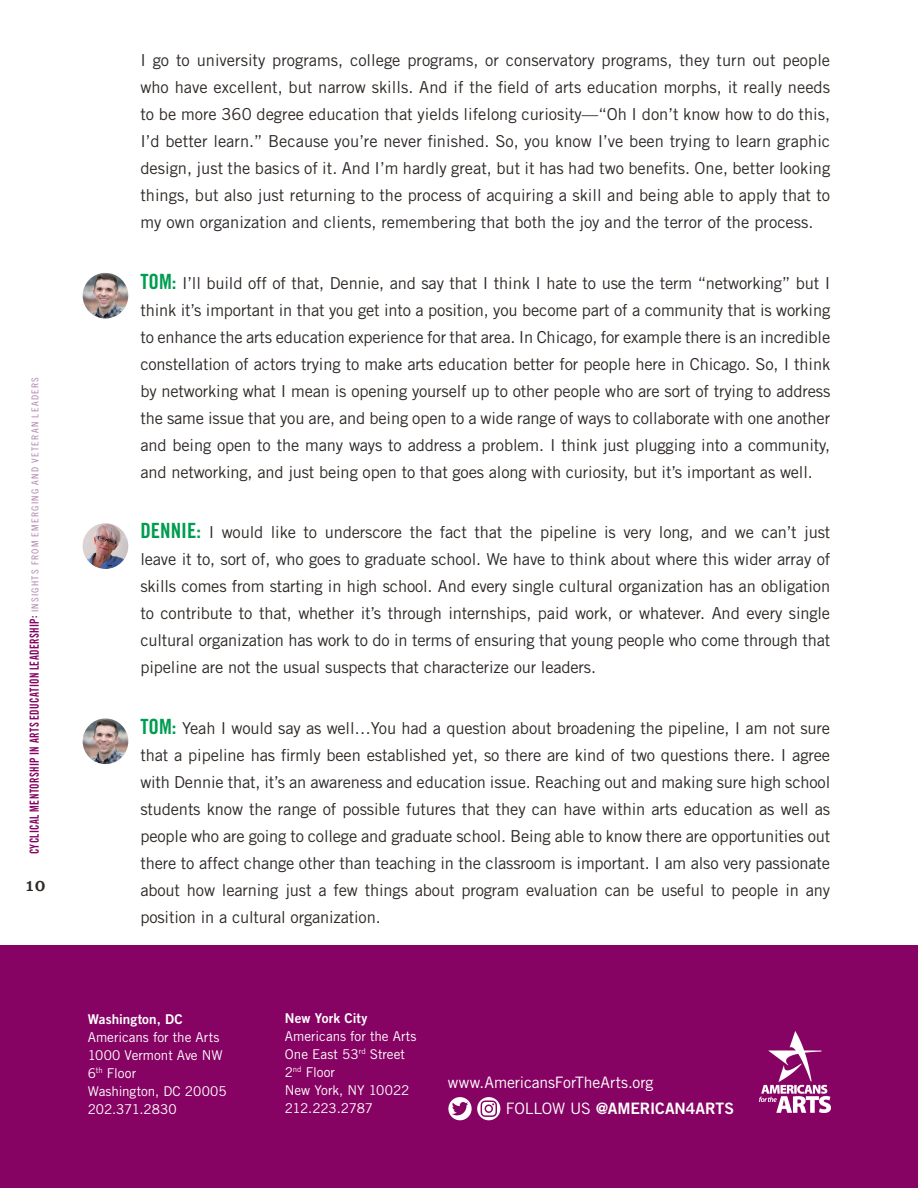
<style>
.page{position:relative;width:918px;height:1188px;background:#fff}
.page>*{position:absolute;margin:0;border:0;box-sizing:border-box;transform-origin:0 0}
.t1{font:16.5px/27px "Trade Gothic LT Std";letter-spacing:-.01em;color:#2e2926;text-align:justify}
.t2{font:16.5px "Clarendon LT Std";color:#2e2926}
.narrow_body{font:15.75px "Trade Gothic LT Std";color:#fff}
.narrow_body-2{font:15.75px "Trade Gothic LT Std Bd 2";color:#fff}
.narrow_body-3{font:13.5px "Trade Gothic LT Std";letter-spacing:-.005em;color:#fff}
.narrow_body-4{font:13.5px "Trade Gothic LT Std Bd 2";letter-spacing:.005em;color:#fff}
.narrow_body-5{font:13.5px "Trade Gothic LT Std";letter-spacing:-.025em;color:#fff}
.t3{font:12.45px "Trade Gothic LT Std Bd Cn 20";letter-spacing:.035em;color:#870363;scale:.87 1}
.s1{font-family:"Trade Gothic LT Std Cn 18";font-size:9.45px;color:#ae84af}
.s2{font-family:"Trade Gothic LT Std Bd Cn 20";font-size:21px;color:#009c50}
.s3{font-family:"Trade Gothic LT Std"}
</style>
<div class="page">
<img style="left:83px;top:273px;width:45px;height:45px;border-radius:23px">
<img style="left:83px;top:719px;width:45px;height:45px;border-radius:23px">
<img style="left:83px;top:523px;width:45px;height:46px;border-radius:23px">
<div style="left:0;top:945px;width:918px;height:243px;background:#870363"></div>
<svg style="left:448px;top:1097px;width:52px;height:23px"></svg>
<img style="left:760px;top:1032px;width:70px;height:80px">
<p class="t3" style="left:27px;top:854px;width:550px;rotate:-90deg">CYCLICAL MENTORSHIP IN ARTS EDUCATION LEADERSHIP: <span class="s1">INSIGHTS FROM EMERGING AND VETERAN LEADERS</span></p>
<p class="t2" style="left:25px;top:876px;width:22px">10</p>
<p class="t1" style="left:140px;top:46px;width:691px">I go to university programs, college programs, or conservatory programs, they turn out people who have excellent, but narrow skills. And if the field of arts education morphs, it really needs to be more 360 degree education that yields lifelong curiosity—“Oh I don’t know how to do this, I’d better learn.” Because you’re never finished. So, you know I’ve been trying to learn graphic design, just the basics of it. And I’m hardly great, but it has had two benefits. One, better looking things, but also just returning to the process of acquiring a skill and being able to apply that to my own organization and clients, remembering that both the joy and the terror of the process.</p>
<p class="t1" style="left:140px;top:269px;width:691px"><span class="s2">TOM:</span> I’ll build off of that, Dennie, and say that I think I hate to use the term “networking” but I think it’s important in that you get into a position, you become part of a community that is working to enhance the arts education experience for that area. In Chicago, for example there is an incredible constellation of actors trying to make arts education better for people here in Chicago. So, I think by networking what I mean is opening yourself up to other people who are sort of trying to address the same issue that you are, and being open to a wide range of ways to collaborate with one another and being open to the many ways to address a problem. I think just plugging into a community, and networking, and just being open to that goes along with curiosity, but it’s important as well.</p>
<p class="t1" style="left:140px;top:519px;width:691px"><span class="s2">DENNIE:</span> I would like to underscore the fact that the pipeline is very long, and we can’t just leave it to, sort of, who goes to graduate school. We have to think about where this wider array of skills comes from starting in high school. And every single cultural organization has an obligation to contribute to that, whether it’s through internships, paid work, or whatever. And every single cultural organization has work to do in terms of ensuring that young people who come through that pipeline are not the usual suspects that characterize our leaders.</p>
<p class="t1" style="left:140px;top:715px;width:691px"><span class="s2">TOM:</span> Yeah I would say as well…You had a question about broadening the pipeline, I am not sure that a pipeline has firmly been established yet, so there are kind of two questions there. I agree with Dennie that, it’s an awareness and education issue. Reaching out and making sure high school students know the range of possible futures that they can have within arts education as well as people who are going to college and graduate school. Being able to know there are opportunities out there to affect change other than teaching in the classroom is important. I am also very passionate about how learning just a few things about program evaluation can be useful to people in any position in a cultural organization.</p>
<p class="narrow_body-4" style="left:88px;top:1010px;width:97px">Washington, DC</p>
<p class="narrow_body-3" style="left:88px;top:1029px;width:133px">Americans for the Arts</p>
<p class="narrow_body-3" style="left:88px;top:1047px;width:137px">1000 Vermont Ave NW</p>
<p class="narrow_body-3" style="left:88px;top:1065px;width:50px">6<sup>th</sup> Floor</p>
<p class="narrow_body-3" style="left:88px;top:1083px;width:140px">Washington, DC 20005</p>
<p class="narrow_body-3" style="left:88px;top:1101px;width:90px">202.371.2830</p>
<p class="narrow_body-4" style="left:285px;top:1009px;width:84px">New York City</p>
<p class="narrow_body-3" style="left:285px;top:1028px;width:133px">Americans for the Arts</p>
<p class="narrow_body-3" style="left:285px;top:1046px;width:122px">One East 53<sup>rd</sup> Street</p>
<p class="narrow_body-3" style="left:285px;top:1064px;width:52px">2<sup>nd</sup> Floor</p>
<p class="narrow_body-3" style="left:285px;top:1082px;width:126px">New York, NY 10022</p>
<p class="narrow_body-5" style="left:285px;top:1100px;width:90px">212.223.2787</p>
<p class="narrow_body" style="left:448px;top:1073px;width:207px">www.AmericansForTheArts.org</p>
<p class="narrow_body-2" style="left:506px;top:1098px;width:230px"><span class="s3">FOLLOW US</span> @AMERICAN4ARTS</p>
</div>
